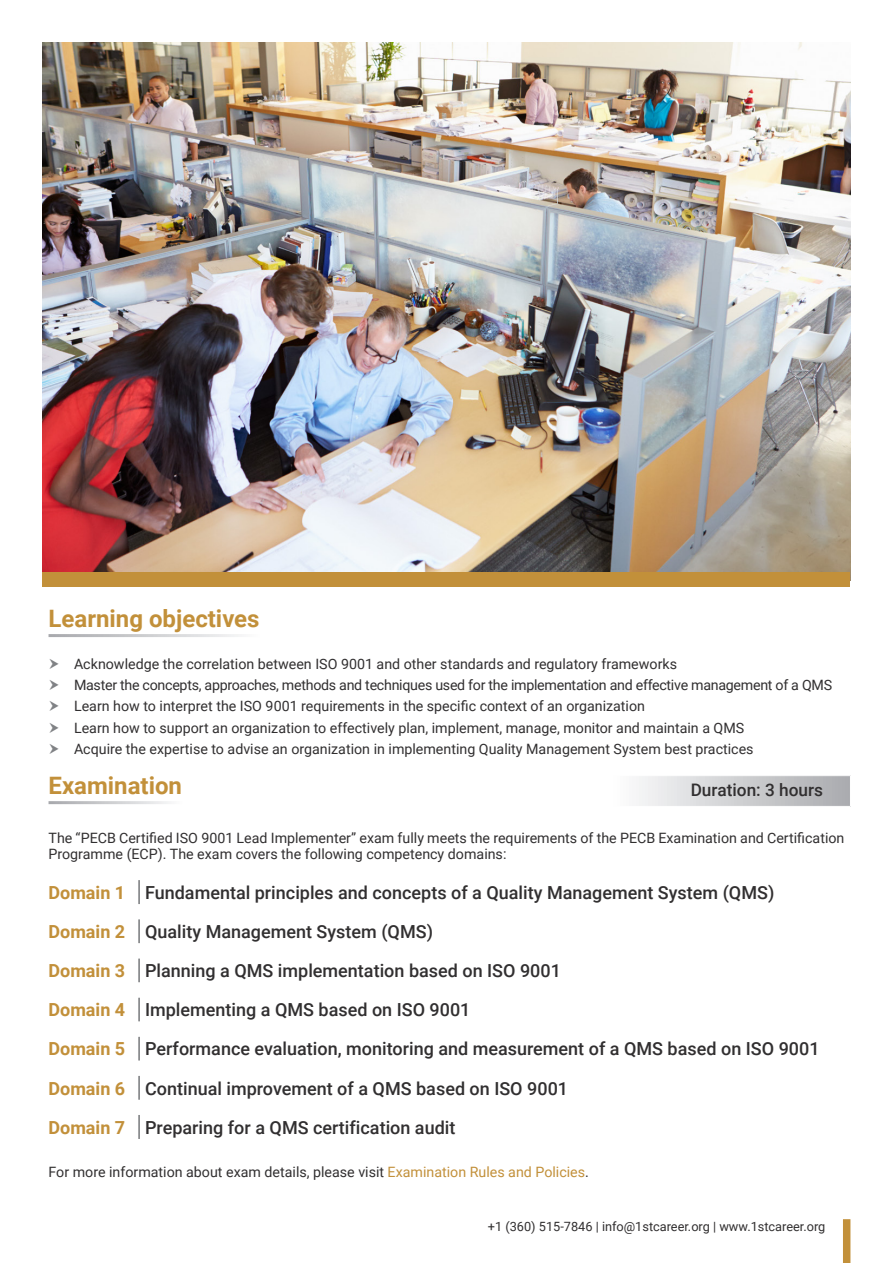
<style>
.page{position:relative;width:893px;height:1263px;background:#fff}
.page>*{position:absolute;margin:0;border:0;box-sizing:border-box;transform-origin:0 0}
.t1{font:700 24px "Roboto";color:#c2903a}
.t2{font:500 18px "Roboto";color:#312f30}
.t3{font:700 18px "Roboto";color:#c2903a}
.t4{font:500 17.25px "Roboto";color:#312f30}
.Bullet_Points{font:14.25px/16.5px "Roboto";color:#312f30}
.Bullet_Points-2{font:14.25px "Roboto";letter-spacing:-.02em;color:#312f30}
.Bullet_Points-3{font:12.75px "Roboto";color:#312f30}
.s1{color:#c2903a}
</style>
<div class="page">
<img style="left:43px;top:43px;width:807px;height:529px">
<div style="left:843px;top:1219px;width:7px;height:44px;background:#c2903a"></div>
<div style="left:43px;top:572px;width:807px;height:15px;background:#c2903a"></div>
<svg style="left:639px;top:776px;width:211px;height:30px;background:#cecfd1"></svg>
<hr style="left:138px;top:880px;width:2px;height:24px;background:#76787b">
<hr style="left:138px;top:919px;width:2px;height:24px;background:#76787b">
<hr style="left:138px;top:958px;width:2px;height:24px;background:#76787b">
<hr style="left:138px;top:997px;width:2px;height:24px;background:#76787b">
<hr style="left:138px;top:1036px;width:2px;height:25px;background:#76787b">
<hr style="left:138px;top:1076px;width:2px;height:24px;background:#76787b">
<hr style="left:138px;top:1115px;width:2px;height:24px;background:#76787b">
<p class="t1" style="left:49px;top:601px;width:213px">Learning objectives</p>
<p class="Bullet_Points" style="left:74px;top:655px;width:604px">Acknowledge the correlation between ISO 9001 and other standards and regulatory frameworks</p>
<p class="Bullet_Points-2" style="left:74px;top:675px;width:760px">Master the concepts, approaches, methods and techniques used for the implementation and effective management of a QMS</p>
<p class="Bullet_Points" style="left:74px;top:698px;width:572px">Learn how to interpret the ISO 9001 requirements in the specific context of an organization</p>
<p class="Bullet_Points" style="left:74px;top:719px;width:672px">Learn how to support an organization to effectively plan, implement, manage, monitor and maintain a QMS</p>
<p class="Bullet_Points" style="left:74px;top:740px;width:681px">Acquire the expertise to advise an organization in implementing Quality Management System best practices</p>
<p class="t1" style="left:49px;top:768px;width:135px">Examination</p>
<p class="t4" style="left:691px;top:778px;width:134px">Duration: 3 hours</p>
<p class="Bullet_Points" style="left:49px;top:829px;width:797px">The “PECB Certified ISO 9001 Lead Implementer” exam fully meets the requirements of the PECB Examination and Certification<br>Programme (ECP). The exam covers the following competency domains:</p>
<p class="t3" style="left:49px;top:880px;width:78px">Domain 1</p>
<p class="t2" style="left:145px;top:880px;width:631px">Fundamental principles and concepts of a Quality Management System (QMS)</p>
<p class="t3" style="left:49px;top:919px;width:78px">Domain 2</p>
<p class="t2" style="left:145px;top:919px;width:289px">Quality Management System (QMS)</p>
<p class="t3" style="left:49px;top:958px;width:78px">Domain 3</p>
<p class="t2" style="left:145px;top:958px;width:417px">Planning a QMS implementation based on ISO 9001</p>
<p class="t3" style="left:49px;top:997px;width:78px">Domain 4</p>
<p class="t2" style="left:145px;top:997px;width:327px">Implementing a QMS based on ISO 9001</p>
<p class="t3" style="left:49px;top:1036px;width:78px">Domain 5</p>
<p class="t2" style="left:145px;top:1036px;width:676px">Performance evaluation, monitoring and measurement of a QMS based on ISO 9001</p>
<p class="t3" style="left:49px;top:1075px;width:78px">Domain 6</p>
<p class="t2" style="left:145px;top:1075px;width:424px">Continual improvement of a QMS based on ISO 9001</p>
<p class="t3" style="left:49px;top:1115px;width:78px">Domain 7</p>
<p class="t2" style="left:145px;top:1115px;width:312px">Preparing for a QMS certification audit</p>
<p class="Bullet_Points" style="left:49px;top:1163px;width:542px">For more information about exam details, please visit <span class="s1">Examination Rules and Policies</span>.</p>
<p class="Bullet_Points-3" style="left:488px;top:1218px;width:339px">+1 (360) 515-7846 | info@1stcareer.org | www.1stcareer.org</p>
</div>
